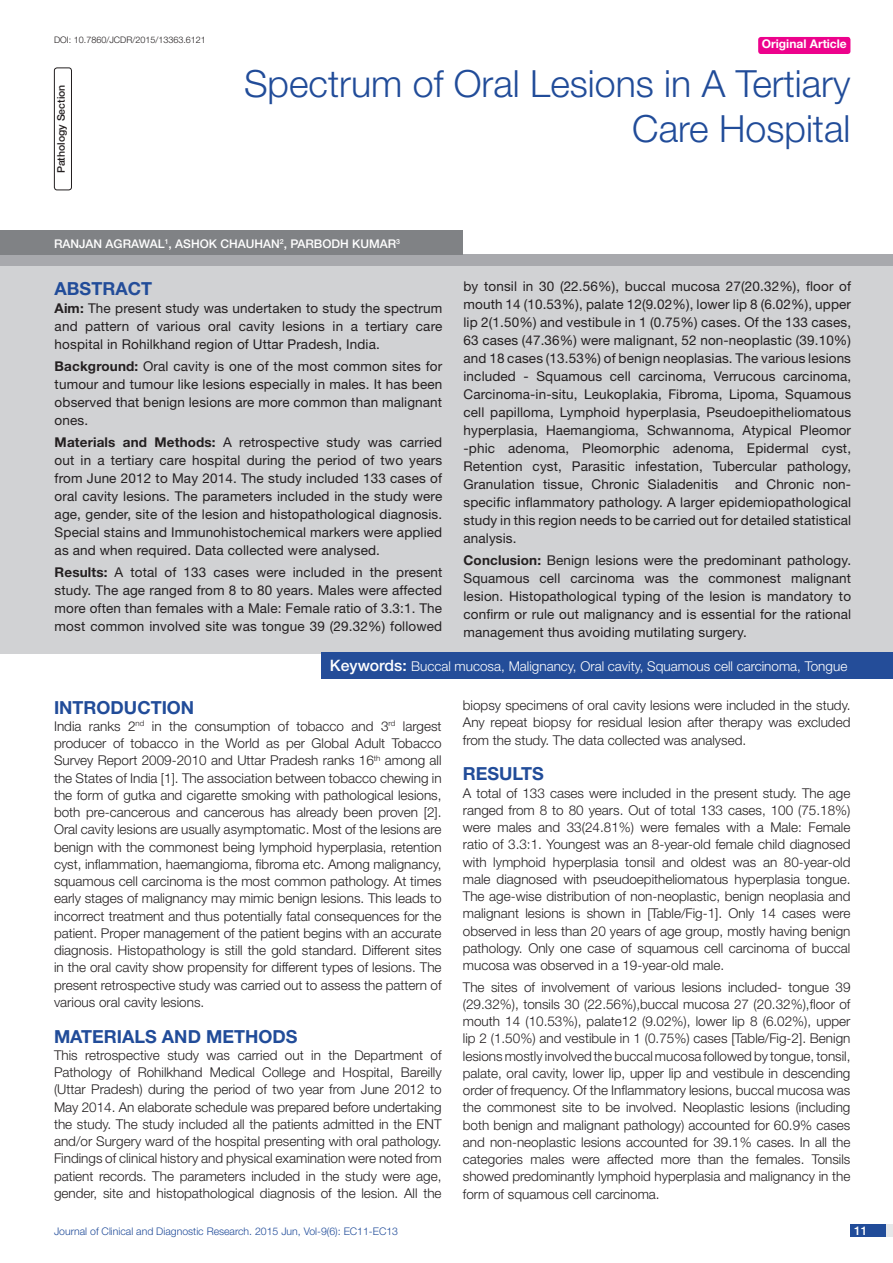
<style>
.page{position:relative;width:893px;height:1263px;background:#fff}
.page>*{position:absolute;margin:0;border:0;box-sizing:border-box;transform-origin:0 0}
.t1{font:300 37.5px/45px "Helvetica Neue";color:#214c99;text-align:right}
.Heading{font:700 18px "Helvetica Neue";color:#214c99}
.Abstract_head{font:700 18px "Helvetica Neue";color:#214c99}
.Body_text{font:300 13.5px/17.2px "Helvetica Neue";color:#231f20;text-align:justify}
.Abstract_Text{font:13.5px/18px "Helvetica Neue";letter-spacing:.01em;color:#231f20;text-align:justify}
.t2{font:300 13.5px "Helvetica Neue";color:#fff}
.Author{font:500 12px "Helvetica Neue";color:#fff}
.t3{font:700 12px "Helvetica Neue";color:#fff}
.t4{font:300 10.5px "Helvetica Neue";color:#214c99}
.t5{font:500 10.5px "Helvetica Neue";color:#231f20}
.DOI{font:300 9px "Helvetica Neue";color:#231f20}
.s1{color:#244d99}
.s2{font-weight:700}
.s3{font-weight:500;font-size:15.75px}
</style>
<div class="page">
<div style="left:850px;top:1224px;width:43px;height:13px;background:#e6e7e9"></div>
<div style="left:850px;top:1224px;width:35px;height:13px;background:#214c99"></div>
<div style="left:758px;top:37px;width:92px;height:17px;background:#ed028c;border-radius:3px"></div>
<div style="left:0;top:254px;width:893px;height:12px;background:#a8a9ad"></div>
<div style="left:0;top:266px;width:893px;height:388px;background:#d1d2d4"></div>
<div style="left:321px;top:652px;width:572px;height:26px;background:#244d99"></div>
<div style="left:0;top:231px;width:463px;height:24px;background:#808285"></div>
<div style="left:54px;top:68px;width:18px;height:122px;border:1px solid #231f20;border-radius:3px"></div>
<p class="DOI" style="left:54px;top:35px;width:153px">DOI: 10.7860/JCDR/2015/13363.6121</p>
<p class="t3" style="left:762px;top:37px;width:87px">Original Article</p>
<p class="t5" style="left:55px;top:173px;width:90px;rotate:-90deg">Pathology Section</p>
<p class="t1" style="left:244px;top:60px;width:608px">Spectrum of Oral Lesions in A Tertiary<br>Care Hospital</p>
<p class="Author" style="left:54px;top:237px;width:348px">RANJAN AGRAWAL<sup>1</sup>, ASHOK CHAUHAN<sup>2</sup>, PARBODH KUMAR<sup>3</sup></p>
<p class="Abstract_head" style="left:55px;top:277px;width:98px">ABST<span class="s1">RAC</span>T</p>
<p class="Abstract_Text" style="left:55px;top:299px;width:389px"><span class="s2">Aim:</span> The present study was undertaken to study the spectrum and pattern of various oral cavity lesions in a tertiary care hospital in Rohilkhand region of Uttar Pradesh, India.</p>
<p class="Abstract_Text" style="left:55px;top:357px;width:389px"><span class="s2">Background:</span> Oral cavity is one of the most common sites for tumour and tumour like lesions especially in males. It has been observed that benign lesions are more common than malignant ones.</p>
<p class="Abstract_Text" style="left:55px;top:433px;width:389px"><span class="s2">Materials and Methods:</span> A retrospective study was carried out in a tertiary care hospital during the period of two years from June 2012 to May 2014. The study included 133 cases of oral cavity lesions. The parameters included in the study were age, gender, site of the lesion and histopathological diagnosis.<br>Special stains and Immunohistochemical markers were applied as and when required. Data collected were analysed.</p>
<p class="Abstract_Text" style="left:55px;top:563px;width:389px"><span class="s2">Results:</span> A total of 133 cases were included in the present study. The age ranged from 8 to 80 years. Males were affected more often than females with a Male: Female ratio of 3.3:1. The most common involved site was tongue 39 (29.32%) followed</p>
<p class="Abstract_Text" style="left:463px;top:277px;width:389px">by tonsil in 30 (22.56%), buccal mucosa 27(20.32%), floor of mouth 14 (10.53%), palate 12(9.02%), lower lip 8 (6.02%), upper lip 2(1.50%) and vestibule in 1 (0.75%) cases. Of the 133 cases, 63 cases (47.36%) were malignant, 52 non-neoplastic (39.10%) and 18 cases (13.53%) of benign neoplasias. The various lesions included - Squamous cell carcinoma, Verrucous carcinoma, Carcinoma-in-situ, Leukoplakia, Fibroma, Lipoma, Squamous cell papilloma, Lymphoid hyperplasia, Pseudoepitheliomatous hyperplasia, Haemangioma, Schwannoma, Atypical Pleomor -phic adenoma, Pleomorphic adenoma, Epidermal cyst, Retention cyst, Parasitic infestation, Tubercular pathology, Granulation tissue, Chronic Sialadenitis and Chronic non&shy;specific inflammatory pathology. A larger epidemiopathological study in this region needs to be carried out for detailed statistical analysis.</p>
<p class="Abstract_Text" style="left:463px;top:551px;width:389px"><span class="s2">Conclusion:</span> Benign lesions were the predominant pathology.<br>Squamous cell carcinoma was the commonest malignant lesion. Histopathological typing of the lesion is mandatory to confirm or rule out malignancy and is essential for the rational management thus avoiding mutilating surgery.</p>
<p class="t2" style="left:330px;top:658px;width:519px"><span class="s3">Keywords:</span> Buccal mucosa, Malignancy, Oral cavity, Squamous cell carcinoma, Tongue</p>
<p class="Heading" style="left:54px;top:696px;width:142px">Introduction</p>
<p class="Body_text" style="left:54px;top:717px;width:389px">India ranks 2<sup>nd</sup> in the consumption of tobacco and 3<sup>rd</sup> largest producer of tobacco in the World as per Global Adult Tobacco Survey Report 2009-2010 and Uttar Pradesh ranks 16<sup>th</sup> among all the States of India [1]. The association between tobacco chewing in the form of gutka and cigarette smoking with pathological lesions, both pre-cancerous and cancerous has already been proven [2].<br>Oral cavity lesions are usually asymptomatic. Most of the lesions are benign with the commonest being lymphoid hyperplasia, retention cyst, inflammation, haemangioma, fibroma etc. Among malignancy, squamous cell carcinoma is the most common pathology. At times early stages of malignancy may mimic benign lesions. This leads to incorrect treatment and thus potentially fatal consequences for the patient. Proper management of the patient begins with an accurate diagnosis. Histopathology is still the gold standard. Different sites in the oral cavity show propensity for different types of lesions. The present retrospective study was carried out to assess the pattern of various oral cavity lesions.</p>
<p class="Heading" style="left:54px;top:1025px;width:231px">MATERIALs and METHODS</p>
<p class="Body_text" style="left:54px;top:1046px;width:389px">This retrospective study was carried out in the Department of Pathology of Rohilkhand Medical College and Hospital, Bareilly (Uttar Pradesh) during the period of two year from June 2012 to May 2014. An elaborate schedule was prepared before undertaking the study. The study included all the patients admitted in the ENT and/or Surgery ward of the hospital presenting with oral pathology.<br>Findings of clinical history and physical examination were noted from patient records. The parameters included in the study were age, gender, site and histopathological diagnosis of the lesion. All the</p>
<p class="Body_text" style="left:463px;top:696px;width:389px">biopsy specimens of oral cavity lesions were included in the study.<br>Any repeat biopsy for residual lesion after therapy was excluded from the study. The data collected was analysed.</p>
<p class="Heading" style="left:463px;top:763px;width:71px">RESU LTS</p>
<p class="Body_text" style="left:463px;top:784px;width:389px">A total of 133 cases were included in the present study. The age ranged from 8 to 80 years. Out of total 133 cases, 100 (75.18%) were males and 33(24.81%) were females with a Male: Female ratio of 3.3:1. Youngest was an 8-year-old female child diagnosed with lymphoid hyperplasia tonsil and oldest was an 80-year-old male diagnosed with pseudoepitheliomatous hyperplasia tongue.<br>The age-wise distribution of non-neoplastic, benign neoplasia and malignant lesions is shown in [Table/Fig-1]. Only 14 cases were observed in less than 20 years of age group, mostly having benign pathology. Only one case of squamous cell carcinoma of buccal mucosa was observed in a 19-year-old male.</p>
<p class="Body_text" style="left:463px;top:978px;width:389px">The sites of involvement of various lesions included- tongue 39 (29.32%), tonsils 30 (22.56%),buccal mucosa 27 (20.32%),floor of mouth 14 (10.53%), palate12 (9.02%), lower lip 8 (6.02%), upper lip 2 (1.50%) and vestibule in 1 (0.75%) cases [Table/Fig-2]. Benign lesions mostly involved the buccal mucosa followed by tongue, tonsil, palate, oral cavity, lower lip, upper lip and vestibule in descending order of frequency. Of the Inflammatory lesions, buccal mucosa was the commonest site to be involved. Neoplastic lesions (including both benign and malignant pathology) accounted for 60.9% cases and non-neoplastic lesions accounted for 39.1% cases. In all the categories males were affected more than the females. Tonsils showed predominantly lymphoid hyperplasia and malignancy in the form of squamous cell carcinoma.</p>
<p class="t4" style="left:54px;top:1225px;width:346px">Journal of Clinical and Diagnostic Research. 2015 Jun, Vol-9(6): EC11-EC13</p>
<p class="Author" style="left:854px;top:1223px;width:15px">11</p>
</div>
